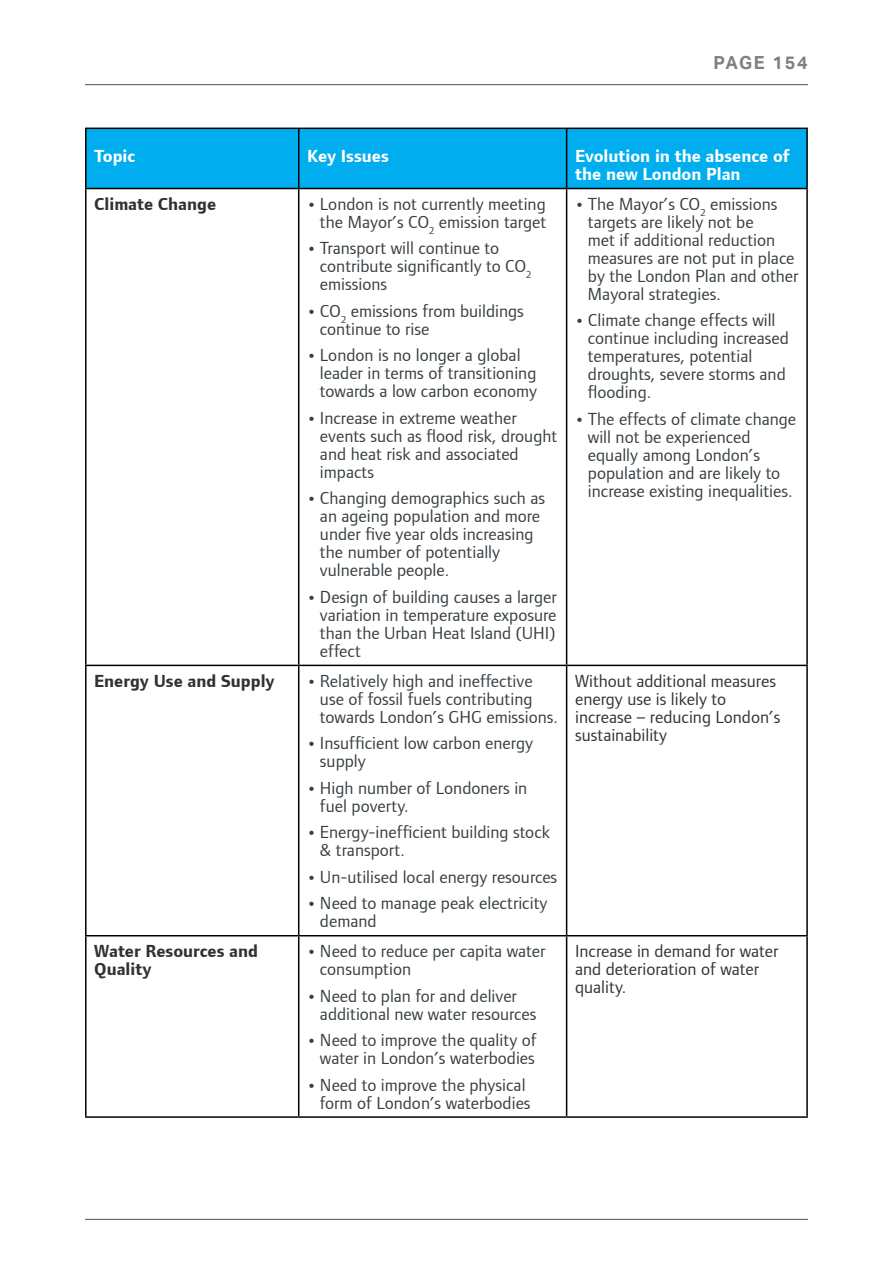
<style>
.page{position:relative;width:893px;height:1263px;background:#fff}
.page>*{position:absolute;margin:0;border:0;box-sizing:border-box;transform-origin:0 0}
.t1{font:18px/18px "Foundry Form Sans";color:#363e43}
.Body_Copy{font:18px/18px "Foundry Form Sans";color:#313231}
.Body_Copy-2{font:700 18px/18px "Foundry Form Sans";color:#313231}
.Table_Header{font:700 18px/18px "Foundry Form Sans";color:#fff}
.t2{font:700 18px "Aktiv Grotesk";letter-spacing:.1em;color:#808080}
.s1{font-weight:700}
</style>
<div class="page">
<hr style="left:85px;top:1219px;width:723px;height:1px;background:#4d4d4f">
<hr style="left:85px;top:84px;width:723px;height:1px;background:#4d4d4f">
<div style="left:87px;top:129px;width:719px;height:59px;background:#00aeef"></div>
<hr style="left:85px;top:128px;width:214px;height:1px;background:#000">
<hr style="left:85px;top:129px;width:2px;height:59px;background:#000">
<hr style="left:299px;top:128px;width:268px;height:1px;background:#000">
<hr style="left:298px;top:129px;width:1px;height:59px;background:#000">
<hr style="left:567px;top:128px;width:241px;height:1px;background:#000">
<hr style="left:566px;top:129px;width:1px;height:59px;background:#000">
<hr style="left:806px;top:129px;width:2px;height:59px;background:#000">
<hr style="left:85px;top:188px;width:214px;height:1px;background:#000">
<hr style="left:85px;top:189px;width:2px;height:476px;background:#000">
<hr style="left:299px;top:188px;width:268px;height:1px;background:#000">
<hr style="left:298px;top:189px;width:1px;height:476px;background:#000">
<hr style="left:567px;top:188px;width:241px;height:1px;background:#000">
<hr style="left:566px;top:189px;width:1px;height:476px;background:#000">
<hr style="left:806px;top:189px;width:2px;height:476px;background:#000">
<hr style="left:85px;top:665px;width:214px;height:1px;background:#000">
<hr style="left:85px;top:666px;width:2px;height:269px;background:#000">
<hr style="left:299px;top:665px;width:268px;height:1px;background:#000">
<hr style="left:298px;top:666px;width:1px;height:269px;background:#000">
<hr style="left:567px;top:665px;width:241px;height:1px;background:#000">
<hr style="left:566px;top:666px;width:1px;height:269px;background:#000">
<hr style="left:806px;top:666px;width:2px;height:269px;background:#000">
<hr style="left:85px;top:935px;width:214px;height:1px;background:#000">
<hr style="left:85px;top:936px;width:2px;height:180px;background:#000">
<hr style="left:299px;top:935px;width:268px;height:1px;background:#000">
<hr style="left:298px;top:936px;width:1px;height:180px;background:#000">
<hr style="left:567px;top:935px;width:241px;height:1px;background:#000">
<hr style="left:566px;top:936px;width:1px;height:180px;background:#000">
<hr style="left:806px;top:936px;width:2px;height:180px;background:#000">
<hr style="left:85px;top:1116px;width:214px;height:2px;background:#000">
<hr style="left:299px;top:1116px;width:268px;height:2px;background:#000">
<hr style="left:567px;top:1116px;width:241px;height:2px;background:#000">
<p class="t2" style="left:714px;top:52px;width:96px">PAGE 154</p>
<p class="Table_Header" style="left:94px;top:147px;width:43px">Topic</p>
<p class="Table_Header" style="left:307px;top:147px;width:83px">Key Issues</p>
<p class="Table_Header" style="left:575px;top:147px;width:216px">Evolution in the absence of the new London Plan</p>
<p class="Body_Copy-2" style="left:94px;top:195px;width:123px">Climate Change</p>
<p class="t1" style="left:307px;top:195px;width:240px;text-align:right"><span class="s1">•</span> London is not currently meeting the Mayor’s CO<sub>2</sub> emission target</p>
<p class="t1" style="left:320px;top:239px;width:213px;text-indent:-13px"><span class="s1">•</span> Transport will continue to contribute significantly to CO<sub>2 </sub>emissions</p>
<p class="t1" style="left:320px;top:302px;width:205px;text-indent:-13px"><span class="s1">•</span> CO<sub>2</sub> emissions from buildings continue to rise</p>
<p class="t1" style="left:320px;top:346px;width:219px;text-indent:-13px"><span class="s1">•</span> London is no longer a global leader in terms of transitioning towards a low carbon economy</p>
<p class="t1" style="left:320px;top:409px;width:239px;text-indent:-13px"><span class="s1">•</span> Increase in extreme weather events such as flood risk, drought and heat risk and associated impacts</p>
<p class="t1" style="left:320px;top:489px;width:227px;text-indent:-13px"><span class="s1">•</span> Changing demographics such as an ageing population and more under five year olds increasing the number of potentially vulnerable people.</p>
<p class="t1" style="left:320px;top:588px;width:238px;text-align:justify;text-indent:-13px"><span class="s1">•</span> Design of building causes a larger variation in temperature exposure than the Urban Heat Island (UHI) effect</p>
<p class="t1" style="left:588px;top:195px;width:212px;text-indent:-13px"><span class="s1">•</span> The Mayor’s CO<sub>2</sub> emissions targets are likely not be<br>met if additional reduction measures are not put in place by the London Plan and other<br>Mayoral strategies.</p>
<p class="t1" style="left:588px;top:311px;width:203px;text-indent:-13px"><span class="s1">•</span> Climate change effects will continue including increased temperatures, potential droughts, severe storms and flooding.</p>
<p class="t1" style="left:588px;top:410px;width:210px;text-indent:-13px"><span class="s1">•</span> The effects of climate change will not be experienced equally among London’s population and are likely to increase existing inequalities.</p>
<p class="Body_Copy-2" style="left:94px;top:672px;width:182px">Energy Use and Supply</p>
<p class="t1" style="left:320px;top:671px;width:240px;text-indent:-13px"><span class="s1">•</span> Relatively high and ineffective use of fossil fuels contributing towards London’s GHG emissions.</p>
<p class="t1" style="left:320px;top:734px;width:215px;text-indent:-13px"><span class="s1">•</span> Insufficient low carbon energy supply</p>
<p class="t1" style="left:320px;top:778px;width:209px;text-indent:-13px"><span class="s1">•</span> High number of Londoners in fuel poverty.</p>
<p class="t1" style="left:320px;top:823px;width:232px;text-indent:-13px"><span class="s1">•</span> Energy-inefficient building stock &amp; transport.</p>
<p class="t1" style="left:307px;top:867px;width:252px"><span class="s1">•</span> Un-utilised local energy resources</p>
<p class="t1" style="left:320px;top:894px;width:229px;text-indent:-13px"><span class="s1">•</span> Need to manage peak electricity demand</p>
<p class="Body_Copy-2" style="left:94px;top:942px;width:165px">Water Resources and<br>Quality</p>
<p class="t1" style="left:320px;top:942px;width:227px;text-indent:-13px"><span class="s1">•</span> Need to reduce per capita water consumption</p>
<p class="t1" style="left:320px;top:986px;width:218px;text-indent:-13px"><span class="s1">•</span> Need to plan for and deliver additional new water resources</p>
<p class="t1" style="left:307px;top:1031px;width:231px;text-align:right"><span class="s1">•</span> Need to improve the quality of water in London’s waterbodies</p>
<p class="t1" style="left:307px;top:1075px;width:225px;text-align:right"><span class="s1">•</span> Need to improve the physical form of London’s waterbodies</p>
<p class="Body_Copy" style="left:575px;top:671px;width:207px">Without additional measures energy use is likely to increase – reducing London’s sustainability</p>
<p class="Body_Copy" style="left:575px;top:942px;width:205px">Increase in demand for water and deterioration of water quality.</p>
</div>
